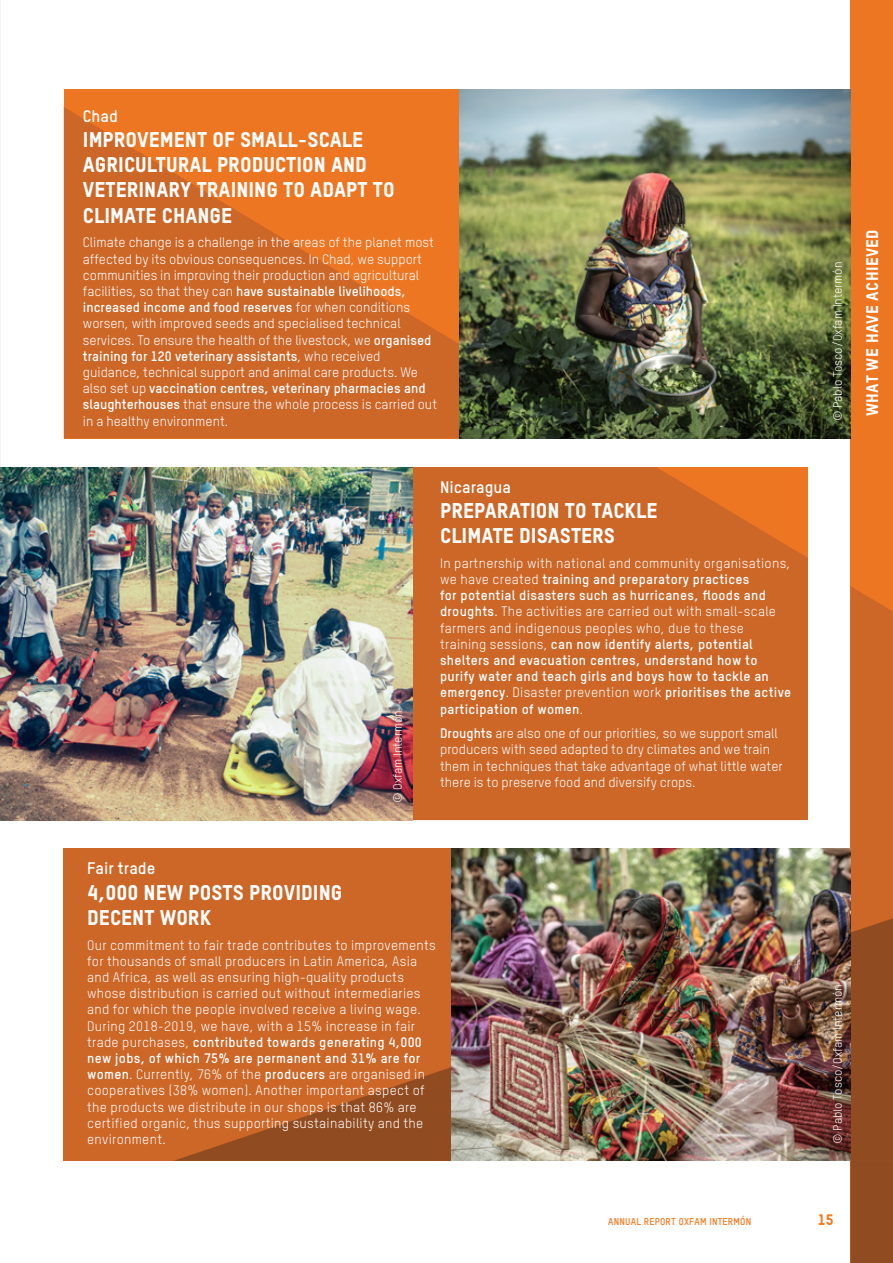
<style>
.page{position:relative;width:893px;height:1263px;background:#fff}
.page>*{position:absolute;margin:0;border:0;box-sizing:border-box;transform-origin:0 0}
.t1{font:21px/25.2px "Oxfam TSTARPRO Headline";color:#fff}
.t2{font:700 16.5px "Oxfam TSTARPRO";color:#fff}
.t3{font:16.5px "Oxfam TSTARPRO Headline";letter-spacing:.025em;color:#fff}
.t4{font:15px "Oxfam TSTARPRO Headline";color:#f47b21}
.Normal__Web{font:13.5px/16.2px "Oxfam TSTARPRO";color:#fff}
.Normal__Web-2{font:13.5px/16.2px "Oxfam TSTARPRO";letter-spacing:.02em;color:#fff}
.Normal__Web-3{font:700 13.5px/16.2px "Oxfam TSTARPRO";letter-spacing:.02em;color:#fff}
.t5{font:12px "Oxfam TSTARPRO";color:#fff}
.t6{font:700 9.75px "Oxfam TSTARPRO";letter-spacing:.02em;color:#f47b21}
.s1{font-weight:700}
.s2{font-weight:400}
</style>
<div class="page">
<div style="left:850px;top:0;width:43px;height:1263px;background:#ed7623"></div>
<svg style="left:850px;top:586px;width:43px;height:677px;background:#bc6025"></svg>
<div style="left:412px;top:467px;width:396px;height:353px;background:#cc6728"></div>
<img style="left:0;top:467px;width:412px;height:353px">
<div style="left:64px;top:849px;width:829px;height:312px;background:#cc6728"></div>
<svg style="left:174px;top:918px;width:719px;height:243px"></svg>
<img style="left:452px;top:849px;width:398px;height:312px">
<div style="left:64px;top:89px;width:786px;height:349px;background:#ed7623"></div>
<svg style="left:64px;top:107px;width:395px;height:331px;fill:#cc6728"></svg>
<img style="left:459px;top:89px;width:391px;height:349px">
<p class="t2" style="left:83px;top:104px;width:36px">Chad</p>
<p class="t1" style="left:83px;top:125px;width:313px">IMPROVEMENT OF SMALL-SCALE<br>AGRICULTURAL PRODUCTION AND<br>VETERINARY TRAINING TO ADAPT TO<br>CLIMATE CHANGE</p>
<p class="Normal__Web" style="left:83px;top:233px;width:356px">Climate change is a challenge in the areas of the planet most affected by its obvious consequences. In Chad, we support communities in improving their production and agricultural facilities, so that they can <span class="s1">have sustainable livelihoods, increased income and food reserves</span> for when conditions worsen, with improved seeds and specialised technical services. To ensure the health of the livestock, we <span class="s1">organised training for 120 veterinary assistants</span>, who received guidance, technical support and animal care products. We also set up <span class="s1">vaccination centres, veterinary pharmacies and slaughterhouses</span> that ensure the whole process is carried out in a healthy environment.</p>
<p class="t3" style="left:860px;top:416px;width:188px;rotate:-90deg">WHAT WE HAVE ACHIEVED</p>
<p class="t5" style="left:829px;top:421px;width:161px;rotate:-90deg">© Pablo Tosco/Oxfam Intermón</p>
<p class="t5" style="left:389px;top:803px;width:94px;rotate:-90deg">© Oxfam Intermón</p>
<p class="t2" style="left:440px;top:474px;width:72px">Nicaragua</p>
<p class="t1" style="left:440px;top:496px;width:219px">PREPARATION TO TACKLE<br>CLIMATE DISASTERS</p>
<p class="Normal__Web-3" style="left:440px;top:554px;width:353px"><span class="s2">In partnership with national and community organisations, we have created</span> training and preparatory practices<br>for potential disasters such as hurricanes, floods and droughts<span class="s2">. The activities are carried out with small-scale farmers and indigenous peoples who, due to these training sessions,</span> can now identify alerts, potential shelters and evacuation centres, understand how to purify water and teach girls and boys how to tackle an emergency<span class="s2">. Disaster prevention work</span> prioritises the active participation of women<span class="s2">.</span></p>
<p class="Normal__Web" style="left:440px;top:724px;width:344px"><span class="s1">Droughts</span> are also one of our priorities, so we support small producers with seed adapted to dry climates and we train them in techniques that take advantage of what little water there is to preserve food and diversify crops.</p>
<p class="t2" style="left:87px;top:856px;width:70px">Fair trade</p>
<p class="t1" style="left:87px;top:877px;width:257px">4,000 NEW POSTS PROVIDING<br>DECENT WORK</p>
<p class="Normal__Web-2" style="left:87px;top:935px;width:350px">Our commitment to fair trade contributes to improvements for thousands of small producers in Latin America, Asia and Africa, as well as ensuring high-quality products whose distribution is carried out without intermediaries and for which the people involved receive a living wage.<br>During 2018-2019, we have, with a 15% increase in fair trade purchases, <span class="s1">contributed towards generating 4,000 new jobs, of which 75% are permanent and 31% are for women</span>. Currently, 76% of the <span class="s1">producers</span> are organised in cooperatives (38% women). Another important aspect of the products we distribute in our shops is that 86% are certified organic, thus supporting sustainability and the environment.</p>
<p class="t5" style="left:829px;top:1144px;width:161px;rotate:-90deg">© Pablo Tosco/Oxfam Intermón</p>
<p class="t6" style="left:608px;top:1214px;width:145px">ANNUAL REPORT 0XFAM INTERMÓN</p>
<p class="t4" style="left:818px;top:1208px;width:17px">15</p>
</div>
